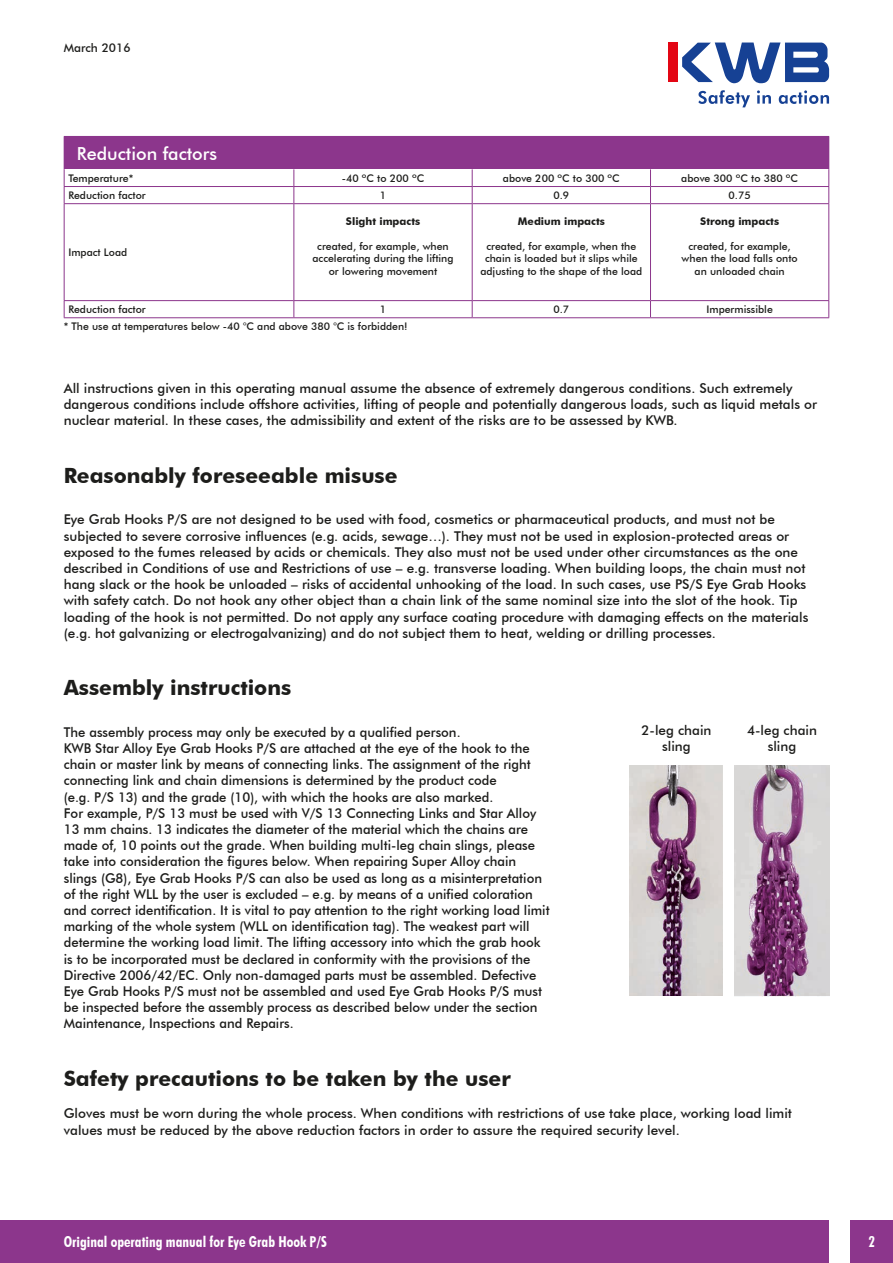
<style>
.page{position:relative;width:893px;height:1263px;background:#fff}
.page>*{position:absolute;margin:0;border:0;box-sizing:border-box;transform-origin:0 0}
.t1{font:700 21px "Futura BT";color:#1d1d1b}
.t2{font:500 18px "Futura BT";color:#fff}
.t3{font:700 condensed 15px "Futura BT";color:#fff}
.t4{font:500 13.5px/16.2px "Futura BT";color:#1d1d1b}
.t5{font:500 12px "Futura BT";color:#1d1d1b}
.t6{font:500 10.5px/12.6px "Futura BT";color:#1d1d1b;text-align:center}
.t7{font:700 10.5px "Futura BT";color:#1d1d1b}
</style>
<div class="page">
<div style="left:0;top:1220px;width:829px;height:43px;background:#8c368c"></div>
<div style="left:668px;top:43px;width:9px;height:39px;background:#e30614"></div>
<svg style="left:698px;top:90px;width:131px;height:17px"></svg>
<svg style="left:682px;top:43px;width:147px;height:40px"></svg>
<div style="left:850px;top:1220px;width:43px;height:43px;background:#8c368c"></div>
<img style="left:629px;top:765px;width:93px;height:230px">
<img style="left:735px;top:765px;width:94px;height:231px">
<div style="left:64px;top:136px;width:765px;height:33px;background:#8c368c"></div>
<svg style="left:65px;top:169px;width:763px;height:148px"></svg>
<hr style="left:64px;top:186px;width:230px;height:1px;background:#8c368c">
<svg style="left:64px;top:169px;width:1px;height:34px"></svg>
<hr style="left:294px;top:186px;width:178px;height:1px;background:#8c368c">
<svg style="left:293px;top:169px;width:1px;height:34px"></svg>
<hr style="left:472px;top:186px;width:178px;height:1px;background:#8c368c">
<svg style="left:472px;top:169px;width:1px;height:34px"></svg>
<hr style="left:650px;top:186px;width:179px;height:1px;background:#8c368c">
<svg style="left:650px;top:169px;width:1px;height:34px"></svg>
<svg style="left:828px;top:169px;width:1px;height:34px"></svg>
<hr style="left:64px;top:203px;width:230px;height:1px;background:#8c368c">
<hr style="left:64px;top:204px;width:1px;height:96px;background:#8c368c">
<hr style="left:294px;top:203px;width:178px;height:1px;background:#8c368c">
<hr style="left:293px;top:204px;width:1px;height:96px;background:#8c368c">
<hr style="left:472px;top:203px;width:178px;height:1px;background:#8c368c">
<hr style="left:472px;top:204px;width:1px;height:96px;background:#8c368c">
<hr style="left:650px;top:203px;width:179px;height:1px;background:#8c368c">
<hr style="left:650px;top:204px;width:1px;height:96px;background:#8c368c">
<hr style="left:828px;top:204px;width:1px;height:96px;background:#8c368c">
<hr style="left:64px;top:300px;width:230px;height:1px;background:#8c368c">
<svg style="left:64px;top:301px;width:1px;height:16px"></svg>
<hr style="left:294px;top:300px;width:178px;height:1px;background:#8c368c">
<svg style="left:293px;top:301px;width:1px;height:16px"></svg>
<hr style="left:472px;top:300px;width:178px;height:1px;background:#8c368c">
<svg style="left:472px;top:301px;width:1px;height:16px"></svg>
<hr style="left:650px;top:300px;width:179px;height:1px;background:#8c368c">
<svg style="left:650px;top:301px;width:1px;height:16px"></svg>
<svg style="left:828px;top:301px;width:1px;height:16px"></svg>
<hr style="left:64px;top:317px;width:230px;height:1px;background:#8c368c">
<hr style="left:294px;top:317px;width:178px;height:1px;background:#8c368c">
<hr style="left:472px;top:317px;width:178px;height:1px;background:#8c368c">
<hr style="left:650px;top:317px;width:179px;height:1px;background:#8c368c">
<p class="t5" style="left:64px;top:40px;width:68px">March 2016</p>
<h2 class="t2" style="left:77px;top:143px;width:142px">Reduction factors</h2>
<p class="t6" style="left:68px;top:172px;width:66px">Temperature*</p>
<p class="t6" style="left:342px;top:172px;width:84px">-40 ºC to 200 ºC</p>
<p class="t6" style="left:503px;top:172px;width:118px">above 200 ºC to 300 ºC</p>
<p class="t6" style="left:681px;top:172px;width:118px">above 300 ºC to 380 ºC</p>
<p class="t6" style="left:68px;top:189px;width:79px">Reduction factor</p>
<p class="t6" style="left:380px;top:189px;width:8px">1</p>
<p class="t6" style="left:553px;top:189px;width:17px">0.9</p>
<p class="t6" style="left:729px;top:189px;width:24px">0.75</p>
<p class="t6" style="left:68px;top:246px;width:60px">Impact Load</p>
<p class="t7" style="left:346px;top:215px;width:76px">Slight impacts</p>
<p class="t6" style="left:312px;top:240px;width:143px">created, for example, when accelerating during the lifting or lowering movement</p>
<p class="t7" style="left:518px;top:215px;width:88px">Medium impacts</p>
<p class="t6" style="left:480px;top:240px;width:163px">created, for example, when the chain is loaded but it slips while adjusting to the shape of the load</p>
<p class="t7" style="left:700px;top:215px;width:80px">Strong impacts</p>
<p class="t6" style="left:682px;top:240px;width:118px">created, for example, when the load falls onto an unloaded chain</p>
<p class="t6" style="left:68px;top:303px;width:79px">Reduction factor</p>
<p class="t6" style="left:380px;top:303px;width:8px">1</p>
<p class="t6" style="left:553px;top:303px;width:17px">0.7</p>
<p class="t6" style="left:706px;top:303px;width:68px">Impermissible</p>
<p class="t6" style="left:64px;top:320px;width:345px">* The use at temperatures below -40 °C and above 380 °C is forbidden!</p>
<p class="t4" style="left:64px;top:380px;width:755px">All instructions given in this operating manual assume the absence of extremely dangerous conditions. Such extremely dangerous conditions include offshore activities, lifting of people and potentially dangerous loads, such as liquid metals or nuclear material. In these cases, the admissibility and extent of the risks are to be assessed by KWB.</p>
<h1 class="t1" style="left:64px;top:463px;width:335px">Reasonably foreseeable misuse</h1>
<p class="t4" style="left:64px;top:511px;width:746px">Eye Grab Hooks P/S are not designed to be used with food, cosmetics or pharmaceutical products, and must not be subjected to severe corrosive influences (e.g. acids, sewage…). They must not be used in explosion-protected areas or exposed to the fumes released by acids or chemicals. They also must not be used under other circumstances as the one described in Conditions of use and Restrictions of use – e.g. transverse loading. When building loops, the chain must not hang slack or the hook be unloaded – risks of accidental unhooking of the load. In such cases, use PS/S Eye Grab Hooks with safety catch. Do not hook any other object than a chain link of the same nominal size into the slot of the hook. Tip loading of the hook is not permitted. Do not apply any surface coating procedure with damaging effects on the materials (e.g. hot galvanizing or electrogalvanizing) and do not subject them to heat, welding or drilling processes.</p>
<h1 class="t1" style="left:64px;top:675px;width:229px">Assembly instructions</h1>
<p class="t4" style="left:64px;top:724px;width:487px">The assembly process may only be executed by a qualified person.<br>KWB Star Alloy Eye Grab Hooks P/S are attached at the eye of the hook to the chain or master link by means of connecting links. The assignment of the right connecting link and chain dimensions is determined by the product code<br>(e.g. P/S 13) and the grade (10), with which the hooks are also marked.<br>For example, P/S 13 must be used with V/S 13 Connecting Links and Star Alloy 13 mm chains. 13 indicates the diameter of the material which the chains are made of, 10 points out the grade. When building multi-leg chain slings, please take into consideration the figures below. When repairing Super Alloy chain slings (G8), Eye Grab Hooks P/S can also be used as long as a misinterpretation of the right WLL by the user is excluded – e.g. by means of a unified coloration and correct identification. It is vital to pay attention to the right working load limit marking of the whole system (WLL on identification tag). The weakest part will determine the working load limit. The lifting accessory into which the grab hook is to be incorporated must be declared in conformity with the provisions of the Directive 2006/42/EC. Only non-damaged parts must be assembled. Defective Eye Grab Hooks P/S must not be assembled and used Eye Grab Hooks P/S must be inspected before the assembly process as described below under the section Maintenance, Inspections and Repairs.</p>
<h1 class="t1" style="left:64px;top:1066px;width:448px">Safety precautions to be taken by the user</h1>
<p class="t4" style="left:64px;top:1105px;width:730px">Gloves must be worn during the whole process. When conditions with restrictions of use take place, working load limit values must be reduced by the above reduction factors in order to assure the required security level.</p>
<p class="t4" style="left:641px;top:722px;width:71px;text-align:center">2-leg chain sling</p>
<p class="t4" style="left:747px;top:722px;width:71px;text-align:center">4-leg chain sling</p>
<p class="t3" style="left:64px;top:1232px;width:265px">Original operating manual for Eye Grab Hook P/S</p>
<p class="t3" style="left:868px;top:1232px;width:8px">2</p>
</div>
